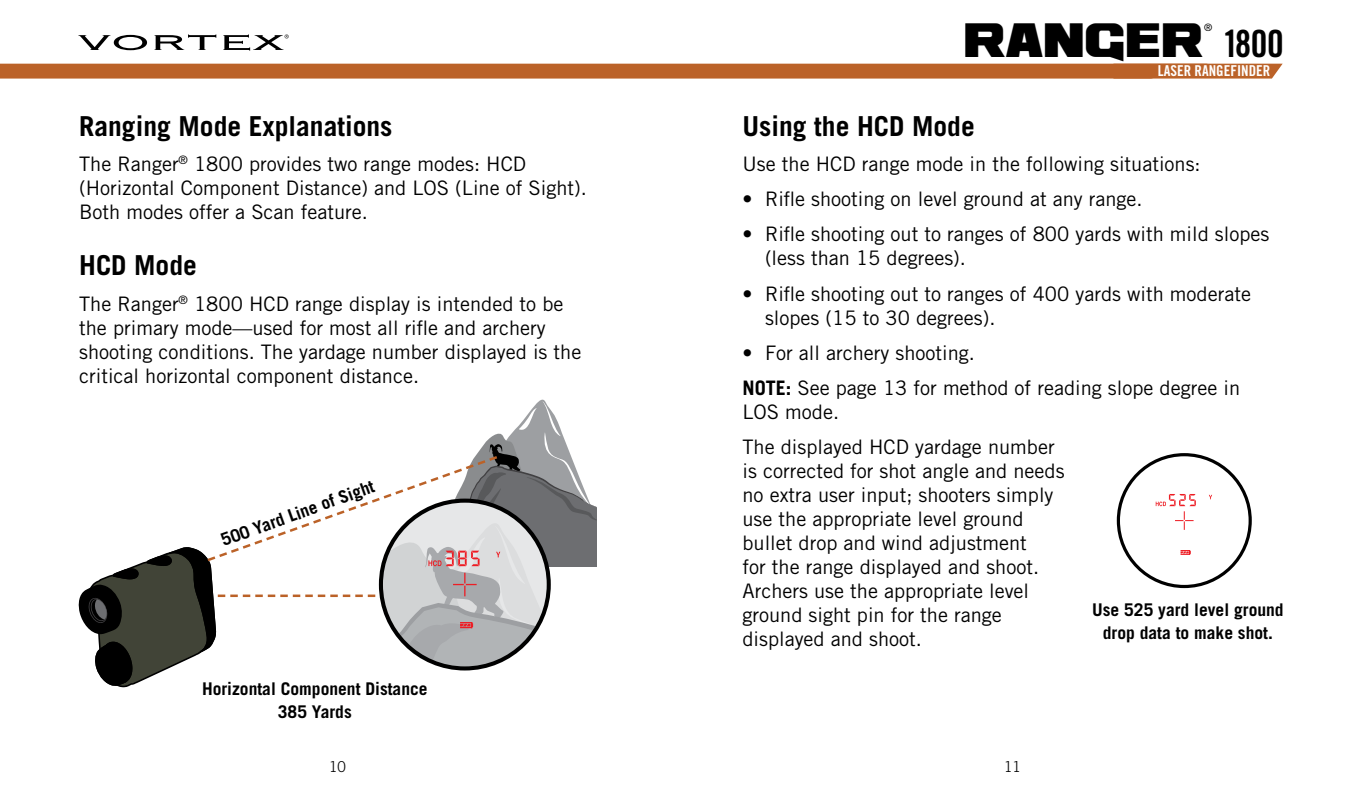
<style>
.page{position:relative;width:1350px;height:810px;background:#fff}
.page>*{position:absolute;margin:0;border:0;box-sizing:border-box;transform-origin:0 0}
.t1{font:37.5px "Ash";color:#000}
.t2{font:700 27.5px "Trade Gothic LT Std";color:#000}
.t3{font:20px/24px "Trade Gothic LT Std";color:#000}
.t4{font:700 17.5px/22.5px "Trade Gothic LT Std";color:#000;text-align:center}
.t5{font:15px "Trade Gothic LT Std Bd Cn 20";color:#fff}
.t6{font:300 15px "Trade Gothic LT Std";color:#000}
.t7{font:10.25px "Trade Gothic LT Std Cn 18";color:#000}
.s1{font-family:"Trade Gothic LT Std Bd Cn 20"}
.s2{font-weight:700}
</style>
<div class="page">
<svg style="left:0;top:64px;width:1283px;height:15px;background:#bd672e"></svg>
<svg style="left:78px;top:34px;width:211px;height:17px"></svg>
<svg style="left:1117px;top:453px;width:135px;height:135px"></svg>
<svg style="left:78px;top:399px;width:518px;height:288px"></svg>
<h2 class="t2" style="left:79px;top:109px;width:315px">Ranging Mode Explanations</h2>
<p class="t3" style="left:79px;top:151px;width:509px">The Ranger<sup>®</sup> 1800 provides two range modes: HCD (Horizontal Component Distance) and LOS (Line of Sight).<br>Both modes offer a Scan feature.</p>
<h2 class="t2" style="left:79px;top:249px;width:119px">HCD Mode</h2>
<p class="t3" style="left:79px;top:291px;width:504px">The Ranger<sup>®</sup> 1800 HCD range display is intended to be the primary mode—used for most all rifle and archery shooting conditions. The yardage number displayed is the critical horizontal component distance.</p>
<p class="t4" style="left:218px;top:530px;width:163px;rotate:-20deg">500 Yard Line of Sight</p>
<p class="t4" style="left:202px;top:677px;width:227px">Horizontal Component Distance<br>385 Yards</p>
<h1 class="t1" style="left:965px;top:19px;width:320px">RANGER <span class="s1">1800</span></h1>
<p class="t7" style="left:1204px;top:22px;width:10px">®</p>
<p class="t5" style="left:1158px;top:62px;width:114px">LASER RANGEFINDER</p>
<h2 class="t2" style="left:742px;top:109px;width:234px">Using the HCD Mode</h2>
<p class="t3" style="left:742px;top:151px;width:460px">Use the HCD range mode in the following situations:</p>
<p class="t3" style="left:742px;top:187px;width:402px">• Rifle shooting on level ground at any range.</p>
<p class="t3" style="left:765px;top:222px;width:506px;text-indent:-22px">• Rifle shooting out to ranges of 800 yards with mild slopes (less than 15 degrees).</p>
<p class="t3" style="left:765px;top:281px;width:488px;text-indent:-22px">• Rifle shooting out to ranges of 400 yards with moderate slopes (15 to 30 degrees).</p>
<p class="t3" style="left:742px;top:335px;width:499px;line-height:35.2px">• For all archery shooting.<br><span class="s2">NOTE:</span> See page 13 for method of reading slope degree in</p>
<p class="t3" style="left:742px;top:394px;width:314px;line-height:35.2px">LOS mode.<br>The displayed HCD yardage number</p>
<p class="t3" style="left:742px;top:459px;width:324px">is corrected for shot angle and needs no extra user input; shooters simply use the appropriate level ground bullet drop and wind adjustment<br>for the range displayed and shoot.<br>Archers use the appropriate level ground sight pin for the range displayed and shoot.</p>
<p class="t4" style="left:1092px;top:599px;width:193px">Use 525 yard level ground drop data to make shot.</p>
<p class="t6" style="left:329px;top:758px;width:18px">10</p>
<p class="t6" style="left:1004px;top:758px;width:18px">11</p>
</div>
